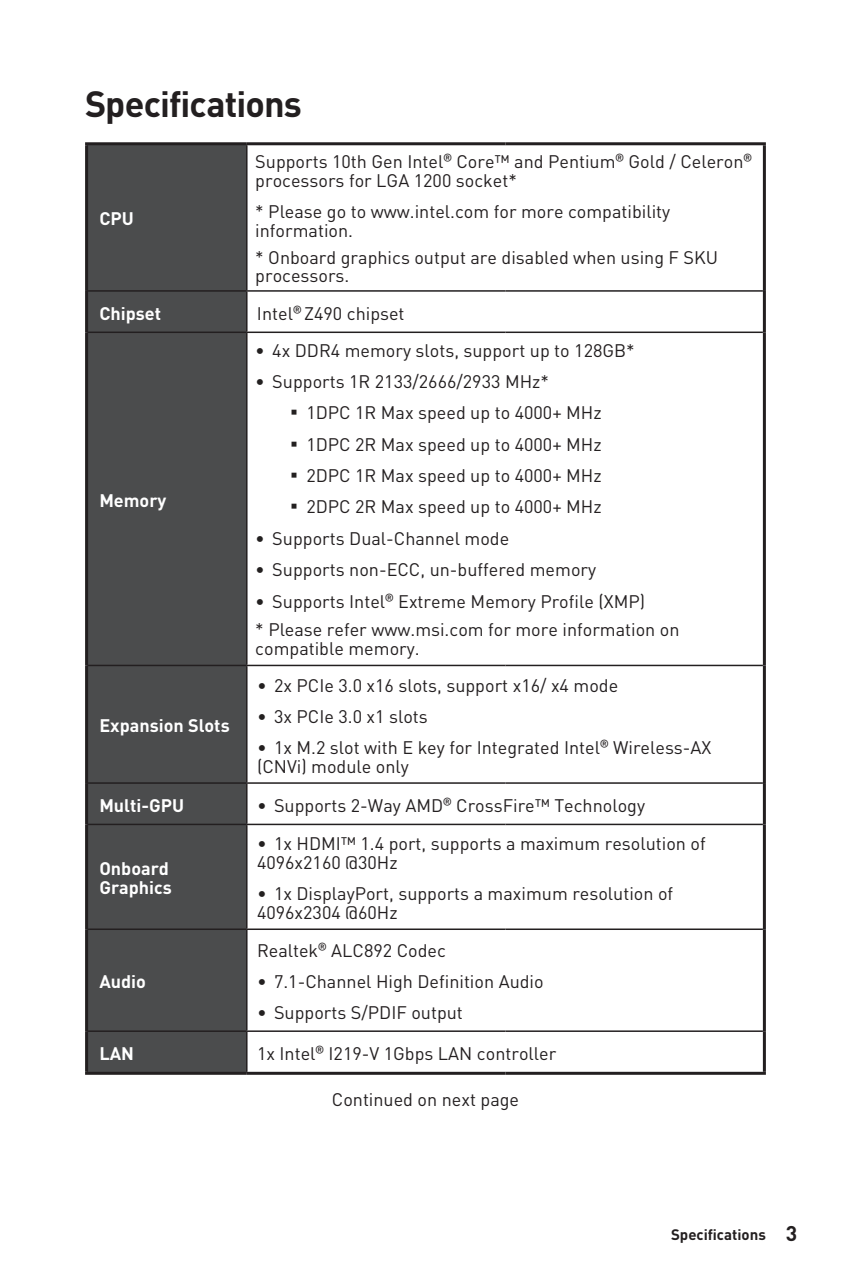
<style>
.page{position:relative;width:851px;height:1276px;background:#fff}
.page>*{position:absolute;margin:0;border:0;box-sizing:border-box;transform-origin:0 0}
.t1{font:700 36px "MSI Din Pro Noto CJK";letter-spacing:-.025em;color:#231f20}
.t2{font:18px/31.5px "MSI Din Pro Noto CJK";color:#231f20}
.t3{font:700 18px/18.6px "MSI Din Pro Noto CJK";color:#fff}
.t4{font:700 15px "MSI Din Pro Noto CJK";color:#231f20}
.s1{font-weight:700;color:#232020}
.s2{font-size:21px}
</style>
<div class="page">
<div style="left:88px;top:145px;width:158px;height:926px;background:#4b4c4d"></div>
<hr style="left:85px;top:1071px;width:162px;height:3px;background:#231f20">
<hr style="left:247px;top:1071px;width:258px;height:3px;background:#231f20">
<hr style="left:505px;top:1071px;width:260px;height:3px;background:#231f20">
<hr style="left:85px;top:142px;width:162px;height:3px;background:#231f20">
<hr style="left:247px;top:142px;width:258px;height:3px;background:#231f20">
<hr style="left:505px;top:142px;width:260px;height:3px;background:#231f20">
<hr style="left:762px;top:145px;width:3px;height:146px;background:#231f20">
<hr style="left:762px;top:291px;width:3px;height:41px;background:#231f20">
<hr style="left:762px;top:332px;width:3px;height:333px;background:#231f20">
<hr style="left:762px;top:665px;width:3px;height:118px;background:#231f20">
<hr style="left:762px;top:783px;width:3px;height:41px;background:#231f20">
<hr style="left:762px;top:824px;width:3px;height:105px;background:#231f20">
<hr style="left:762px;top:929px;width:3px;height:102px;background:#231f20">
<hr style="left:762px;top:1031px;width:3px;height:40px;background:#231f20">
<hr style="left:85px;top:145px;width:3px;height:146px;background:#231f20">
<hr style="left:85px;top:291px;width:3px;height:41px;background:#231f20">
<hr style="left:85px;top:332px;width:3px;height:333px;background:#231f20">
<hr style="left:85px;top:665px;width:3px;height:118px;background:#231f20">
<hr style="left:85px;top:783px;width:3px;height:41px;background:#231f20">
<hr style="left:85px;top:824px;width:3px;height:105px;background:#231f20">
<hr style="left:85px;top:929px;width:3px;height:102px;background:#231f20">
<hr style="left:85px;top:1031px;width:3px;height:40px;background:#231f20">
<hr style="left:246px;top:145px;width:1px;height:145px;background:#231f20">
<hr style="left:88px;top:290px;width:159px;height:2px;background:#231f20">
<hr style="left:247px;top:290px;width:258px;height:2px;background:#231f20">
<hr style="left:246px;top:292px;width:1px;height:39px;background:#231f20">
<hr style="left:505px;top:290px;width:257px;height:2px;background:#231f20">
<hr style="left:88px;top:331px;width:159px;height:2px;background:#231f20">
<hr style="left:247px;top:331px;width:258px;height:2px;background:#231f20">
<hr style="left:246px;top:333px;width:1px;height:331px;background:#231f20">
<hr style="left:505px;top:331px;width:257px;height:2px;background:#231f20">
<hr style="left:88px;top:664px;width:159px;height:2px;background:#231f20">
<hr style="left:247px;top:664px;width:258px;height:2px;background:#231f20">
<hr style="left:246px;top:666px;width:1px;height:116px;background:#231f20">
<hr style="left:505px;top:664px;width:257px;height:2px;background:#231f20">
<hr style="left:88px;top:782px;width:159px;height:2px;background:#231f20">
<hr style="left:247px;top:782px;width:258px;height:2px;background:#231f20">
<hr style="left:246px;top:784px;width:1px;height:39px;background:#231f20">
<hr style="left:505px;top:782px;width:257px;height:2px;background:#231f20">
<hr style="left:88px;top:823px;width:159px;height:2px;background:#231f20">
<hr style="left:247px;top:823px;width:258px;height:2px;background:#231f20">
<hr style="left:246px;top:825px;width:1px;height:103px;background:#231f20">
<hr style="left:505px;top:823px;width:257px;height:2px;background:#231f20">
<hr style="left:88px;top:928px;width:159px;height:2px;background:#231f20">
<hr style="left:247px;top:928px;width:258px;height:2px;background:#231f20">
<hr style="left:246px;top:930px;width:1px;height:100px;background:#231f20">
<hr style="left:505px;top:928px;width:257px;height:2px;background:#231f20">
<hr style="left:88px;top:1030px;width:159px;height:2px;background:#231f20">
<hr style="left:247px;top:1030px;width:258px;height:2px;background:#231f20">
<hr style="left:246px;top:1032px;width:1px;height:39px;background:#231f20">
<hr style="left:505px;top:1030px;width:257px;height:2px;background:#231f20">
<h1 class="t1" style="left:85px;top:83px;width:218px">Specifications</h1>
<p class="t3" style="left:99px;top:210px;width:36px">CPU</p>
<p class="t2" style="left:255px;top:153px;width:498px;line-height:18.6px">Supports 10th Gen Intel® Core™ and Pentium® Gold / Celeron® processors for LGA 1200 socket*</p>
<p class="t2" style="left:255px;top:203px;width:416px;line-height:18.6px">* Please go to www.intel.com for more compatibility information.</p>
<p class="t2" style="left:255px;top:248px;width:464px;line-height:18.6px">* Onboard graphics output are disabled when using F SKU processors.</p>
<p class="t3" style="left:99px;top:304px;width:63px">Chipset</p>
<p class="t2" style="left:257px;top:297px;width:149px">Intel® Z490 chipset</p>
<p class="t3" style="left:99px;top:491px;width:69px">Memory</p>
<p class="t3" style="left:99px;top:716px;width:132px">Expansion Slots</p>
<p class="t2" style="left:255px;top:335px;width:381px"><span class="s1">∙</span> 4x DDR4 memory slots, support up to 128GB* <span class="s1">∙</span> Supports 1R 2133/2666/2933 MHz*</p>
<p class="t2" style="left:285px;top:397px;width:318px"><span class="s1">▪</span> 1DPC 1R Max speed up to 4000+ MHz</p>
<p class="t2" style="left:285px;top:429px;width:318px"><span class="s1">▪</span> 1DPC 2R Max speed up to 4000+ MHz</p>
<p class="t2" style="left:285px;top:460px;width:318px"><span class="s1">▪</span> 2DPC 1R Max speed up to 4000+ MHz</p>
<p class="t2" style="left:255px;top:491px;width:391px;text-indent:30px"><span class="s1">▪</span> 2DPC 2R Max speed up to 4000+ MHz<br><span class="s1">∙</span> Supports Dual-Channel mode<br><span class="s1">∙</span> Supports non-ECC, un-buffered memory<br><span class="s1">∙</span> Supports Intel® Extreme Memory Profile (XMP)</p>
<p class="t2" style="left:255px;top:620px;width:425px;line-height:18.6px">* Please refer www.msi.com for more information on compatible memory.</p>
<p class="t2" style="left:257px;top:669px;width:456px"><span class="s1">∙</span> 2x PCIe 3.0 x16 slots, support x16/ x4 mode<br><span class="s1">∙</span> 3x PCIe 3.0 x1 slots<br><span class="s1">∙</span> 1x M.2 slot with E key for Integrated Intel® Wireless-AX</p>
<p class="t2" style="left:257px;top:751px;width:153px">(CNVi) module only</p>
<p class="t3" style="left:99px;top:796px;width:86px">Multi-GPU</p>
<p class="t2" style="left:257px;top:789px;width:389px"><span class="s1">∙</span> Supports 2-Way AMD® CrossFire™ Technology</p>
<p class="t3" style="left:99px;top:860px;width:74px">Onboard<br>Graphics</p>
<p class="t3" style="left:99px;top:972px;width:48px">Audio</p>
<p class="t2" style="left:257px;top:835px;width:450px;line-height:18.6px"><span class="s1">∙</span> 1x HDMI™ 1.4 port, supports a maximum resolution of<br>4096x2160 @30Hz</p>
<p class="t2" style="left:257px;top:885px;width:417px;line-height:18.6px"><span class="s1">∙</span> 1x DisplayPort, supports a maximum resolution of<br>4096x2304 @60Hz</p>
<p class="t2" style="left:257px;top:934px;width:288px">Realtek® ALC892 Codec<br><span class="s1">∙</span> 7.1-Channel High Definition Audio <span class="s1">∙</span> Supports S/PDIF output</p>
<p class="t3" style="left:99px;top:1044px;width:36px">LAN</p>
<p class="t2" style="left:257px;top:1037px;width:301px">1x Intel® I219-V 1Gbps LAN controller</p>
<p class="t2" style="left:332px;top:1084px;width:189px">Continued on next page</p>
<p class="t4" style="left:671px;top:1226px;width:128px">Specifications <span class="s2">3</span></p>
</div>
